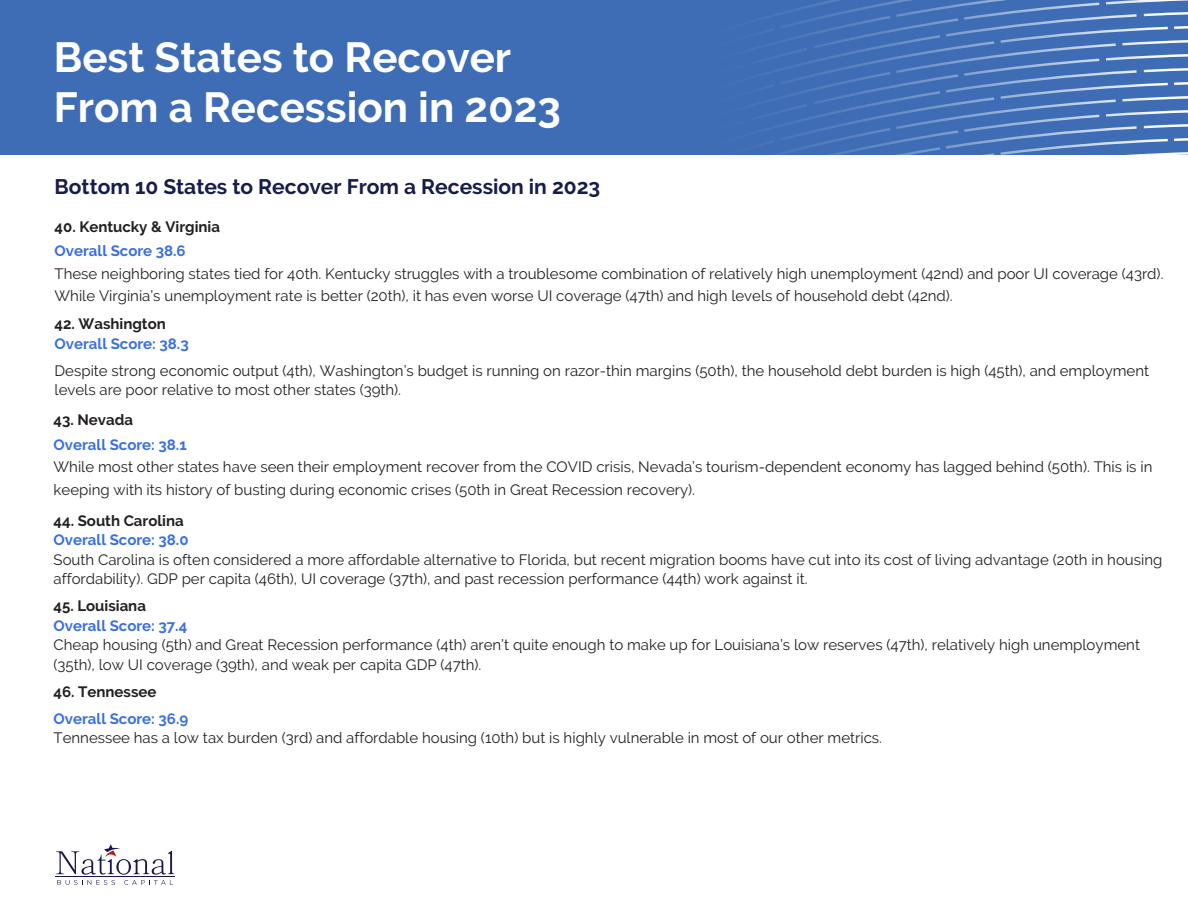
<style>
.page{position:relative;width:1188px;height:918px;background:#fff}
.page>*{position:absolute;margin:0;border:0;box-sizing:border-box;transform-origin:0 0}
.Head_1{font:700 42px/50.4px "Raleway";color:#fff}
.Sub_head_Med_blue{font:700 21px "Raleway";color:#171d4a}
.Sub_head_Med_blue-2{font:15px/19.5px "Raleway";color:#231f20}
.Sub_head_Med_blue-3{font:700 15px/19.5px "Raleway";color:#396fde}
.Sub_head_Med_blue-4{font:700 15px/24.5px "Raleway";color:#231f20}
.s1{color:#396fde}
.s2{color:#231f20}
.s3{font-weight:700}
.s4{font-weight:700;color:#396fde}
</style>
<div class="page">
<svg style="left:56px;top:844px;width:118px;height:41px"></svg>
<hr style="left:55px;top:877px;width:120px;height:1px;background:#17164d">
<div style="left:0;top:0;width:1188px;height:154px;background:#3e6db5"></div>
<svg style="left:657px;top:0;width:531px;height:155px"></svg>
<p class="Head_1" style="left:54px;top:32px;width:509px">Best States to Recover<br>From a Recession in 2023</p>
<p class="Sub_head_Med_blue" style="left:55px;top:175px;width:547px">Bottom 10 States to Recover From a Recession in 2023</p>
<p class="Sub_head_Med_blue-4" style="left:55px;top:215px;width:167px">40. Kentucky &amp; Virginia<br><span class="s1">Overall Score 38.6</span></p>
<p class="Sub_head_Med_blue-2" style="left:55px;top:262px;width:1110px;line-height:22.5px">These neighboring states tied for 40th. Kentucky struggles with a troublesome combination of relatively high unemployment (42nd) and poor UI coverage (43rd).<br>While Virginia’s unemployment rate is better (20th), it has even worse UI coverage (47th) and high levels of household debt (42nd).</p>
<p class="Sub_head_Med_blue-3" style="left:55px;top:314px;width:136px"><span class="s2">42. Washington<br></span>Overall Score: 38.3</p>
<p class="Sub_head_Med_blue-2" style="left:55px;top:361px;width:1096px">Despite strong economic output (4th), Washington’s budget is running on razor-thin margins (50th), the household debt burden is high (45th), and employment levels are poor relative to most other states (39th).</p>
<p class="Sub_head_Med_blue-3" style="left:54px;top:408px;width:135px;line-height:24.5px"><span class="s2">43. Nevada<br></span>Overall Score: 38.1</p>
<p class="Sub_head_Med_blue-2" style="left:54px;top:456px;width:1100px;line-height:22.5px">While most other states have seen their employment recover from the COVID crisis, Nevada’s tourism-dependent economy has lagged behind (50th). This is in keeping with its history of busting during economic crises (50th in Great Recession recovery).</p>
<p class="Sub_head_Med_blue-2" style="left:54px;top:511px;width:1110px"><span class="s3">44. South Carolina<br></span><span class="s4">Overall Score: 38.0<br></span>South Carolina is often considered a more affordable alternative to Florida, but recent migration booms have cut into its cost of living advantage (20th in housing affordability). GDP per capita (46th), UI coverage (37th), and past recession performance (44th) work against it.</p>
<p class="Sub_head_Med_blue-2" style="left:54px;top:596px;width:1088px"><span class="s3">45. Louisiana<br></span><span class="s4">Overall Score: 37.4<br></span>Cheap housing (5th) and Great Recession performance (4th) aren’t quite enough to make up for Louisiana’s low reserves (47th), relatively high unemployment (35th), low UI coverage (39th), and weak per capita GDP (47th).</p>
<p class="Sub_head_Med_blue-3" style="left:54px;top:678px;width:136px;line-height:27px"><span class="s2">46. Tennessee<br></span>Overall Score: 36.9</p>
<p class="Sub_head_Med_blue-2" style="left:54px;top:728px;width:830px">Tennessee has a low tax burden (3rd) and affordable housing (10th) but is highly vulnerable in most of our other metrics.</p>
</div>
